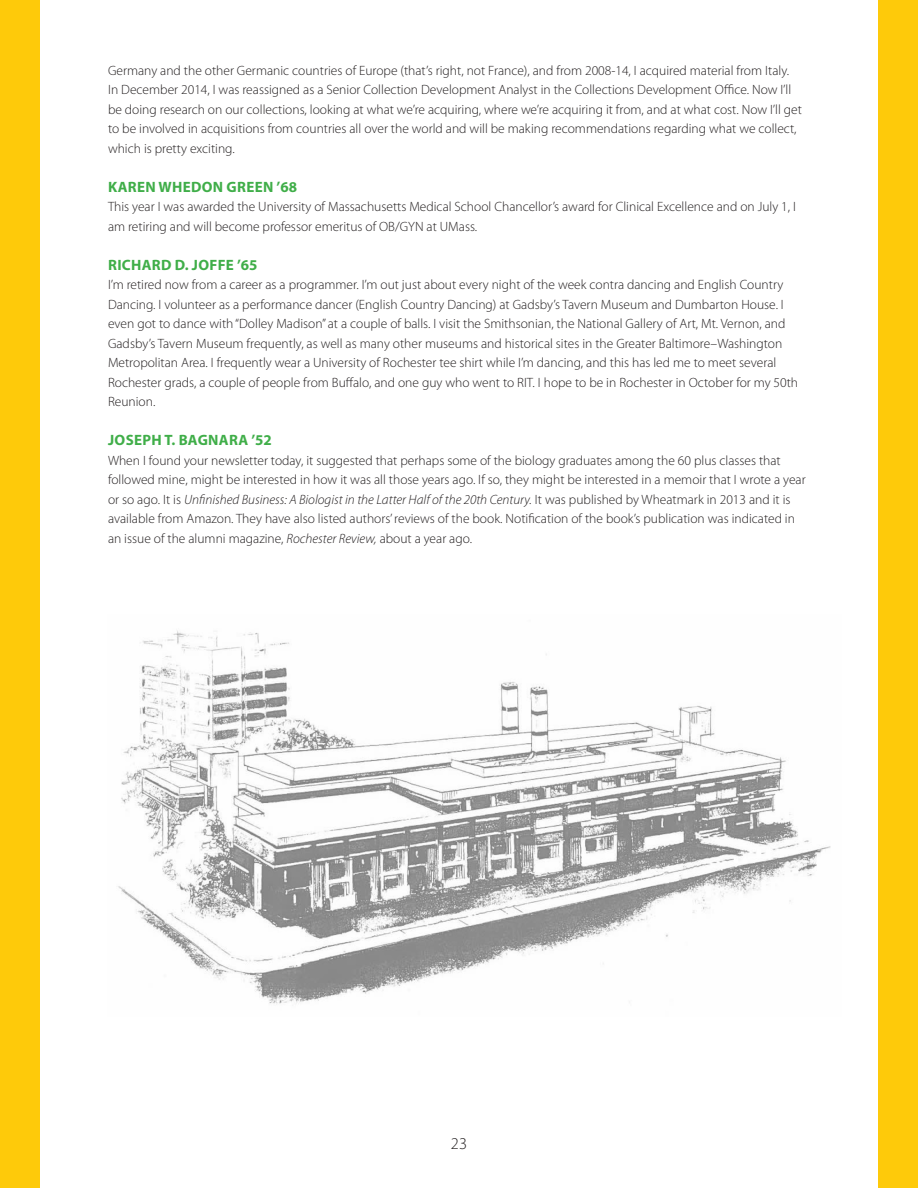
<style>
.page{position:relative;width:918px;height:1188px;background:#fff}
.page>*{position:absolute;margin:0;border:0;box-sizing:border-box;transform-origin:0 0}
.t1{font:300 16.5px "Myriad Pro";color:#231f20}
.t2{font:700 15px "Myriad Pro";letter-spacing:.02em;color:#40ae49}
.t3{font:300 13.5px/19.5px "Myriad Pro";color:#231f20}
.s1{font-style:italic}
</style>
<div class="page">
<div style="left:0;top:0;width:40px;height:1188px;background:#feca0a"></div>
<div style="left:878px;top:0;width:40px;height:1188px;background:#feca0a"></div>
<img style="left:118px;top:630px;width:713px;height:374px">
<p class="t3" style="left:108px;top:61px;width:696px">Germany and the other Germanic countries of Europe (that’s right, not France), and from 2008-14, I acquired material from Italy.<br>In December 2014, I was reassigned as a Senior Collection Development Analyst in the Collections Development Office. Now I’ll be doing research on our collections, looking at what we’re acquiring, where we’re acquiring it from, and at what cost. Now I’ll get to be involved in acquisitions from countries all over the world and will be making recommendations regarding what we collect, which is pretty exciting.</p>
<p class="t2" style="left:108px;top:177px;width:190px">KAREN WHEDON GREEN ’68</p>
<p class="t3" style="left:108px;top:197px;width:690px">This year I was awarded the University of Massachusetts Medical School Chancellor’s award for Clinical Excellence and on July 1, I am retiring and will become professor emeritus of OB/GYN at UMass.</p>
<p class="t2" style="left:108px;top:255px;width:151px">RICHARD D. JOFFE ’65</p>
<p class="t3" style="left:108px;top:275px;width:692px">I’m retired now from a career as a programmer. I’m out just about every night of the week contra dancing and English Country Dancing. I volunteer as a performance dancer (English Country Dancing) at Gadsby’s Tavern Museum and Dumbarton House. I even got to dance with “Dolley Madison” at a couple of balls. I visit the Smithsonian, the National Gallery of Art, Mt. Vernon, and Gadsby’s Tavern Museum frequently, as well as many other museums and historical sites in the Greater Baltimore–Washington Metropolitan Area. I frequently wear a University of Rochester tee shirt while I’m dancing, and this has led me to meet several Rochester grads, a couple of people from Buffalo, and one guy who went to RIT. I hope to be in Rochester in October for my 50th Reunion.</p>
<p class="t2" style="left:108px;top:431px;width:165px">JOSEPH T. BAGNARA ’52</p>
<p class="t3" style="left:108px;top:451px;width:699px">When I found your newsletter today, it suggested that perhaps some of the biology graduates among the 60 plus classes that followed mine, might be interested in how it was all those years ago. If so, they might be interested in a memoir that I wrote a year or so ago. It is <span class="s1">Unfinished Business: A Biologist in the Latter Half of the 20th Century.</span> It was published by Wheatmark in 2013 and it is available from Amazon. They have also listed authors’ reviews of the book. Notification of the book’s publication was indicated in an issue of the alumni magazine, <span class="s1">Rochester Review,</span> about a year ago.</p>
<p class="t1" style="left:451px;top:1134px;width:18px">23</p>
</div>
